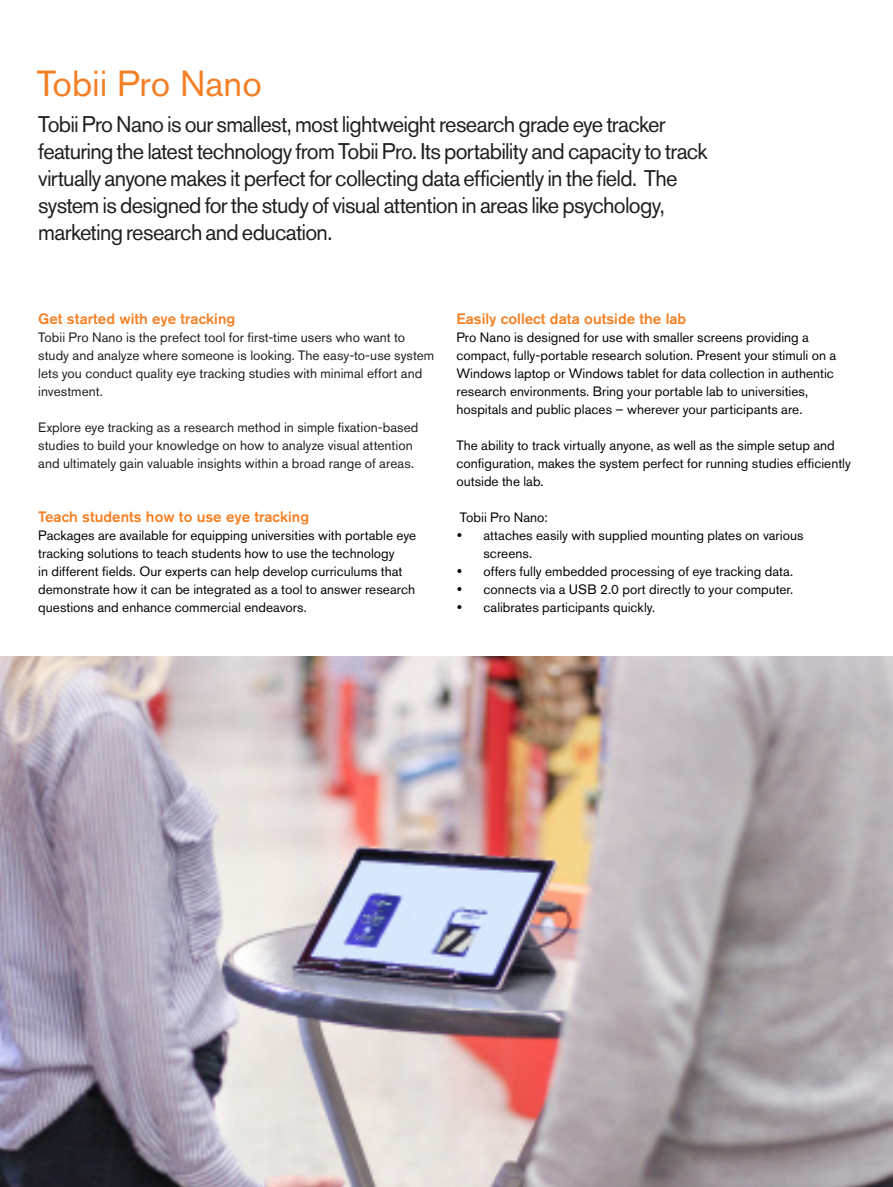
<style>
.page{position:relative;width:893px;height:1187px;background:#fff}
.page>*{position:absolute;margin:0;border:0;box-sizing:border-box;transform-origin:0 0}
.Main_Heading{font:36px "Akzidenz Grotesk BE";color:#f48026}
.Tobii_Introduction{font:22.5px/27px "Akzidenz Grotesk BE";letter-spacing:-.03em;color:#231f20}
.SubHeaders{font:500 15px "Akzidenz Grotesk BE";color:#f58023}
.SubHeaders-2{font:500 15px "Akzidenz Grotesk BE";color:#f48026}
.SubHeaders-3{font:13.5px/18px "Akzidenz Grotesk BE";color:#040503}
.SubHeaders-4{font:13.5px/18px "Akzidenz Grotesk BE";color:#231f20}
</style>
<div class="page">
<img style="left:0;top:656px;width:893px;height:530px">
<p class="Main_Heading" style="left:37px;top:62px;width:227px">Tobii Pro Nano</p>
<p class="Tobii_Introduction" style="left:38px;top:111px;width:671px">Tobii Pro Nano is our smallest, most lightweight research grade eye tracker featuring the latest technology from Tobii Pro. Its portability and capacity to track virtually anyone makes it perfect for collecting data efficiently in the field. The system is designed for the study of visual attention in areas like psychology, marketing research and education.</p>
<p class="SubHeaders-2" style="left:38px;top:310px;width:198px">Get started with eye tracking</p>
<p class="SubHeaders-4" style="left:38px;top:328px;width:397px">Tobii Pro Nano is the prefect tool for first-time users who want to study and analyze where someone is looking. The easy-to-use system lets you conduct quality eye tracking studies with minimal effort and investment.</p>
<p class="SubHeaders-4" style="left:38px;top:418px;width:382px">Explore eye tracking as a research method in simple fixation-based studies to build your knowledge on how to analyze visual attention and ultimately gain valuable insights within a broad range of areas.</p>
<p class="SubHeaders" style="left:38px;top:508px;width:272px">Teach students how to use eye tracking</p>
<p class="SubHeaders-3" style="left:38px;top:526px;width:379px">Packages are available for equipping universities with portable eye tracking solutions to teach students how to use the technology<br>in different fields. Our experts can help develop curriculums that demonstrate how it can be integrated as a tool to answer research questions and enhance commercial endeavors.</p>
<p class="SubHeaders" style="left:456px;top:310px;width:231px">Easily collect data outside the lab</p>
<p class="SubHeaders-3" style="left:456px;top:328px;width:381px">Pro Nano is designed for use with smaller screens providing a compact, fully-portable research solution. Present your stimuli on a Windows laptop or Windows tablet for data collection in authentic research environments. Bring your portable lab to universities, hospitals and public places – wherever your participants are.</p>
<p class="SubHeaders-3" style="left:456px;top:436px;width:396px">The ability to track virtually anyone, as well as the simple setup and configuration, makes the system perfect for running studies efficiently outside the lab.</p>
<p class="SubHeaders-3" style="left:460px;top:508px;width:89px">Tobii Pro Nano:</p>
<p class="SubHeaders-3" style="left:483px;top:526px;width:322px">attaches easily with supplied mounting plates on various screens.</p>
<p class="SubHeaders-3" style="left:483px;top:562px;width:311px">offers fully embedded processing of eye tracking data.</p>
<p class="SubHeaders-3" style="left:483px;top:580px;width:311px">connects via a USB 2.0 port directly to your computer.</p>
<p class="SubHeaders-3" style="left:483px;top:598px;width:173px">calibrates participants quickly.</p>
</div>
